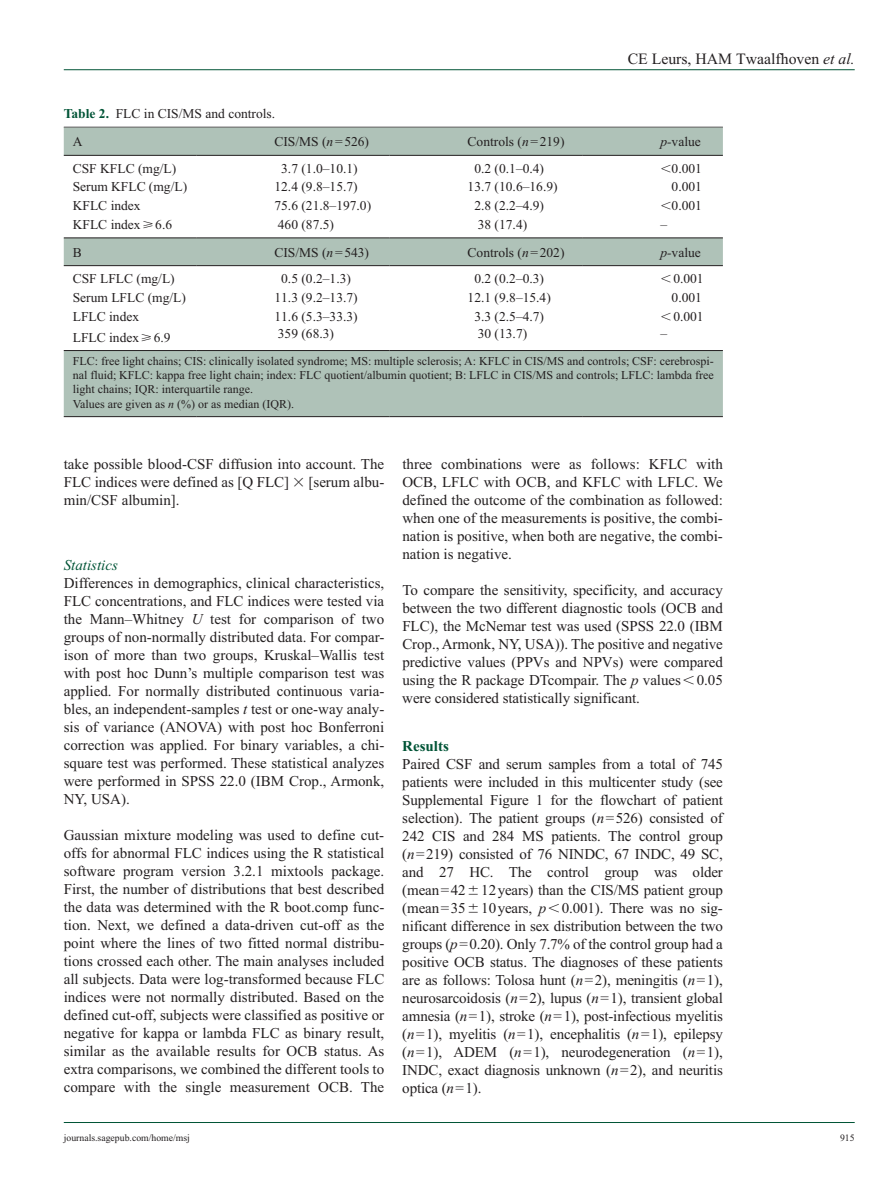
<style>
.page{position:relative;width:893px;height:1191px;background:#fff}
.page>*{position:absolute;margin:0;border:0;box-sizing:border-box;transform-origin:0 0}
.t1{font:15.75px "Times New Roman";color:#231f20}
.t2{font:15px/18px "Times New Roman";color:#231f20;text-align:justify}
.t3{font:italic 15px "Times New Roman";color:#015436}
.t4{font:700 15px "Times New Roman";color:#015436}
.t5{font:13.5px/28.5px "Times New Roman";color:#231f20}
.t6{font:12px/14.2px "Times New Roman";color:#231f20}
.t7{font:9.75px "Times New Roman";color:#231f20}
.s1{font-style:italic}
.s2{font-weight:700;color:#015436}
</style>
<div class="page">
<hr style="left:64px;top:69px;width:791px;height:1px;background:#015436">
<hr style="left:64px;top:1122px;width:791px;height:1px;background:#015436">
<hr style="left:64px;top:127px;width:659px;height:1px;background:#231f20">
<svg style="left:64px;top:128px;width:659px;height:288px"></svg>
<hr style="left:64px;top:237px;width:132px;height:1px;background:#231f20">
<hr style="left:196px;top:237px;width:193px;height:1px;background:#231f20">
<hr style="left:389px;top:237px;width:193px;height:1px;background:#231f20">
<hr style="left:582px;top:237px;width:141px;height:1px;background:#231f20">
<hr style="left:64px;top:265px;width:132px;height:1px;background:#231f20">
<hr style="left:196px;top:265px;width:193px;height:1px;background:#231f20">
<hr style="left:389px;top:265px;width:193px;height:1px;background:#231f20">
<hr style="left:582px;top:265px;width:141px;height:1px;background:#231f20">
<hr style="left:64px;top:350px;width:132px;height:1px;background:#231f20">
<hr style="left:196px;top:350px;width:193px;height:1px;background:#231f20">
<hr style="left:389px;top:350px;width:193px;height:1px;background:#231f20">
<hr style="left:582px;top:350px;width:141px;height:1px;background:#231f20">
<hr style="left:64px;top:416px;width:132px;height:1px;background:#231f20">
<hr style="left:196px;top:416px;width:193px;height:1px;background:#231f20">
<hr style="left:389px;top:416px;width:193px;height:1px;background:#231f20">
<hr style="left:582px;top:416px;width:141px;height:1px;background:#231f20">
<hr style="left:64px;top:155px;width:132px;height:1px;background:#231f20">
<hr style="left:196px;top:155px;width:193px;height:1px;background:#231f20">
<hr style="left:389px;top:155px;width:193px;height:1px;background:#231f20">
<hr style="left:582px;top:155px;width:141px;height:1px;background:#231f20">
<svg style="left:661px;top:164px;width:9px;height:8px"></svg>
<svg style="left:661px;top:202px;width:9px;height:8px"></svg>
<svg style="left:661px;top:275px;width:9px;height:8px"></svg>
<svg style="left:661px;top:312px;width:9px;height:8px"></svg>
<p class="t1" style="left:628px;top:50px;width:229px">CE Leurs, HAM Twaalfhoven <span class="s1">et al.</span></p>
<p class="t5" style="left:73px;top:99px;width:204px;text-indent:-9px"><span class="s2">Table 2.</span> FLC in CIS/MS and controls.<br>A</p>
<p class="t5" style="left:274px;top:127px;width:96px">CIS/MS (<span class="s1">n</span>=526)</p>
<p class="t5" style="left:468px;top:127px;width:98px">Controls (<span class="s1">n</span>=219)</p>
<p class="t5" style="left:660px;top:127px;width:42px"><span class="s1">p-</span>value</p>
<p class="t5" style="left:73px;top:154px;width:105px">CSF KFLC (mg/L)</p>
<p class="t5" style="left:281px;top:154px;width:78px">3.7 (1.0–10.1)</p>
<p class="t5" style="left:474px;top:154px;width:71px">0.2 (0.1–0.4)</p>
<p class="t5" style="left:672px;top:154px;width:32px">0.001</p>
<p class="t5" style="left:73px;top:172px;width:116px">Serum KFLC (mg/L)</p>
<p class="t5" style="left:274px;top:172px;width:85px">12.4 (9.8–15.7)</p>
<p class="t5" style="left:468px;top:172px;width:91px">13.7 (10.6–16.9)</p>
<p class="t5" style="left:672px;top:172px;width:32px">0.001</p>
<p class="t5" style="left:73px;top:191px;width:69px">KFLC index</p>
<p class="t5" style="left:274px;top:191px;width:98px">75.6 (21.8–197.0)</p>
<p class="t5" style="left:474px;top:191px;width:71px">2.8 (2.2–4.9)</p>
<p class="t5" style="left:672px;top:191px;width:32px">0.001</p>
<p class="t5" style="left:73px;top:210px;width:101px">KFLC index⩾6.6</p>
<p class="t5" style="left:278px;top:210px;width:58px">460 (87.5)</p>
<p class="t5" style="left:478px;top:210px;width:51px">38 (17.4)</p>
<p class="t5" style="left:660px;top:210px;width:8px">–</p>
<p class="t5" style="left:73px;top:238px;width:11px">B</p>
<p class="t5" style="left:274px;top:238px;width:96px">CIS/MS (<span class="s1">n</span>=543)</p>
<p class="t5" style="left:468px;top:238px;width:98px">Controls (<span class="s1">n</span>=202)</p>
<p class="t5" style="left:660px;top:238px;width:42px"><span class="s1">p-</span>value</p>
<p class="t5" style="left:73px;top:264px;width:104px">CSF LFLC (mg/L)</p>
<p class="t5" style="left:281px;top:264px;width:71px">0.5 (0.2–1.3)</p>
<p class="t5" style="left:474px;top:264px;width:71px">0.2 (0.2–0.3)</p>
<p class="t5" style="left:673px;top:264px;width:32px">0.001</p>
<p class="t5" style="left:73px;top:283px;width:115px">Serum LFLC (mg/L)</p>
<p class="t5" style="left:274px;top:283px;width:85px">11.3 (9.2–13.7)</p>
<p class="t5" style="left:468px;top:283px;width:85px">12.1 (9.8–15.4)</p>
<p class="t5" style="left:672px;top:283px;width:32px">0.001</p>
<p class="t5" style="left:73px;top:302px;width:68px">LFLC index</p>
<p class="t5" style="left:274px;top:302px;width:85px">11.6 (5.3–33.3)</p>
<p class="t5" style="left:474px;top:302px;width:71px">3.3 (2.5–4.7)</p>
<p class="t5" style="left:673px;top:302px;width:32px">0.001</p>
<p class="t5" style="left:73px;top:323px;width:99px">LFLC index⩾6.9</p>
<p class="t5" style="left:278px;top:319px;width:58px">359 (68.3)</p>
<p class="t5" style="left:478px;top:319px;width:51px">30 (13.7)</p>
<p class="t5" style="left:660px;top:319px;width:8px">–</p>
<p class="t6" style="left:73px;top:354px;width:642px">FLC: free light chains; CIS: clinically isolated syndrome; MS: multiple sclerosis; A: KFLC in CIS/MS and controls; CSF: cerebrospi&shy;nal fluid; KFLC: kappa free light chain; index: FLC quotient/albumin quotient; B: LFLC in CIS/MS and controls; LFLC: lambda free light chains; IQR: interquartile range.<br>Values are given as <span class="s1">n</span> (%) or as median (IQR).</p>
<p class="t2" style="left:64px;top:455px;width:322px">take possible blood-CSF diffusion into account. The<br>FLC indices were defined as [Q FLC]</p>
<p class="t2" style="left:308px;top:473px;width:77px">[serum albu-</p>
<p class="t2" style="left:64px;top:491px;width:117px">min/CSF albumin].</p>
<p class="t3" style="left:64px;top:557px;width:56px">Statistics</p>
<p class="t2" style="left:64px;top:574px;width:322px">Differences in demographics, clinical characteristics, FLC concentrations, and FLC indices were tested via the Mann–Whitney <span class="s1">U</span> test for comparison of two groups of non-normally distributed data. For compar&shy;ison of more than two groups, Kruskal–Wallis test with post hoc Dunn’s multiple comparison test was applied. For normally distributed continuous varia&shy;bles, an independent-samples <span class="s1">t</span> test or one-way analy&shy;sis of variance (ANOVA) with post hoc Bonferroni correction was applied. For binary variables, a chi&shy;square test was performed. These statistical analyzes were performed in SPSS 22.0 (IBM Crop., Armonk, NY, USA).</p>
<p class="t2" style="left:64px;top:826px;width:322px">Gaussian mixture modeling was used to define cut&shy;offs for abnormal FLC indices using the R statistical software program version 3.2.1 mixtools package.<br>First, the number of distributions that best described the data was determined with the R boot.comp func&shy;tion. Next, we defined a data-driven cut-off as the point where the lines of two fitted normal distribu&shy;tions crossed each other. The main analyses included all subjects. Data were log-transformed because FLC indices were not normally distributed. Based on the defined cut-off, subjects were classified as positive or negative for kappa or lambda FLC as binary result, similar as the available results for OCB status. As extra comparisons, we combined the different tools to compare with the single measurement OCB. The</p>
<p class="t2" style="left:402px;top:455px;width:322px">three combinations were as follows: KFLC with OCB, LFLC with OCB, and KFLC with LFLC. We defined the outcome of the combination as followed: when one of the measurements is positive, the combi&shy;nation is positive, when both are negative, the combi&shy;nation is negative.</p>
<p class="t2" style="left:402px;top:581px;width:322px">To compare the sensitivity, specificity, and accuracy between the two different diagnostic tools (OCB and FLC), the McNemar test was used (SPSS 22.0 (IBM Crop., Armonk, NY, USA)). The positive and negative predictive values (PPVs and NPVs) were compared using the R package DTcompair. The <span class="s1">p</span> values 0.05 were considered statistically significant.</p>
<p class="t4" style="left:402px;top:738px;width:48px">Results</p>
<p class="t2" style="left:402px;top:755px;width:322px">Paired CSF and serum samples from a total of 745 patients were included in this multicenter study (see Supplemental Figure 1 for the flowchart of patient selection). The patient groups (<span class="s1">n</span>=526) consisted of 242 CIS and 284 MS patients. The control group (<span class="s1">n</span>=219) consisted of 76 NINDC, 67 INDC, 49 SC, and 27 HC. The control group was older (mean=42 12years) than the CIS/MS patient group (mean=35 10years, <span class="s1">p</span> 0.001). There was no sig&shy;nificant difference in sex distribution between the two groups (<span class="s1">p</span>=0.20). Only 7.7% of the control group had a positive OCB status. The diagnoses of these patients are as follows: Tolosa hunt (<span class="s1">n</span>=2), meningitis (<span class="s1">n</span>=1), neurosarcoidosis (<span class="s1">n</span>=2), lupus (<span class="s1">n</span>=1), transient global amnesia (<span class="s1">n</span>=1), stroke (<span class="s1">n</span>=1), post-infectious myelitis (<span class="s1">n</span>=1), myelitis (<span class="s1">n</span>=1), encephalitis (<span class="s1">n</span>=1), epilepsy (<span class="s1">n</span>=1), ADEM (<span class="s1">n</span>=1), neurodegeneration (<span class="s1">n</span>=1), INDC, exact diagnosis unknown (<span class="s1">n</span>=2), and neuritis optica (<span class="s1">n</span>=1).</p>
<p class="t7" style="left:64px;top:1132px;width:128px">journals.sagepub.com/home/msj</p>
<p class="t7" style="left:840px;top:1132px;width:16px">915</p>
</div>
